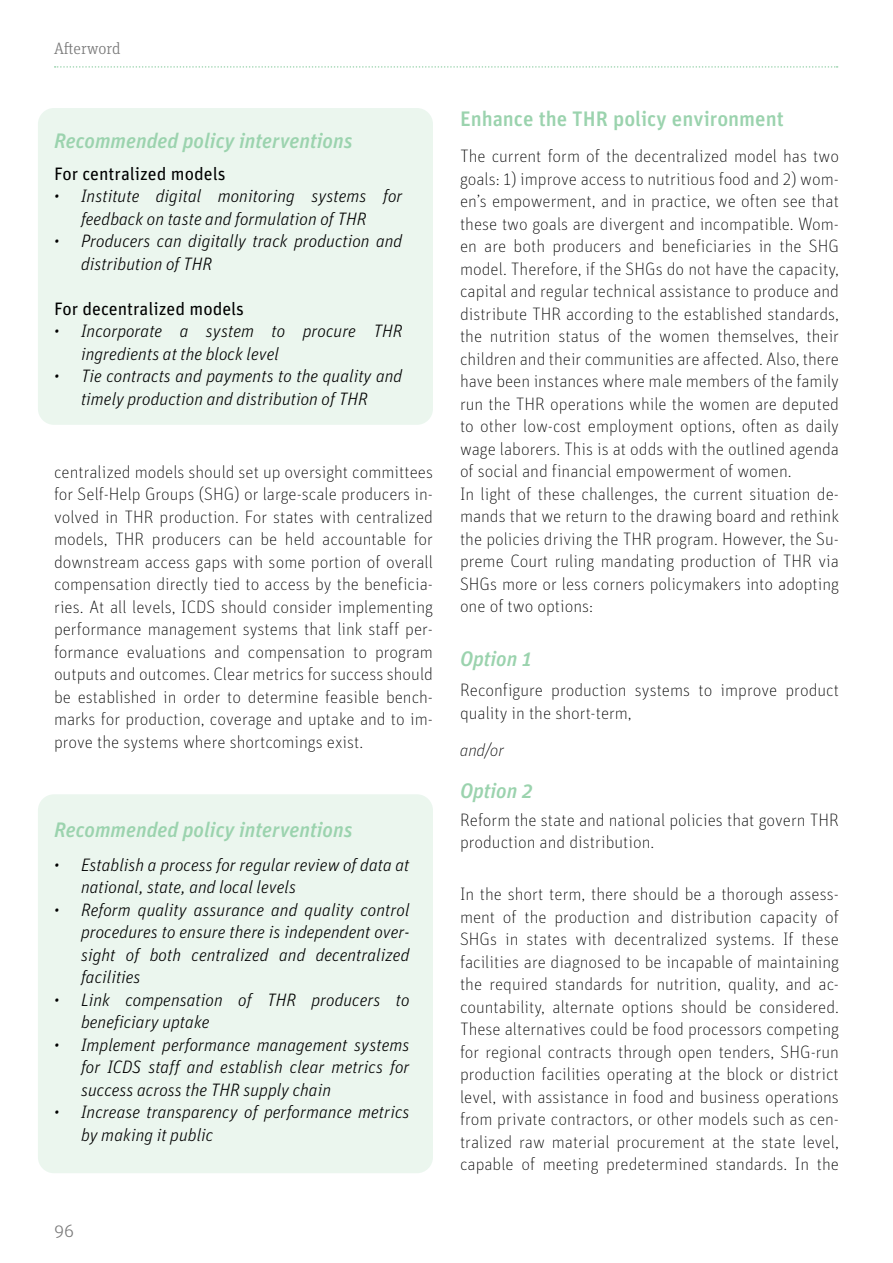
<style>
.page{position:relative;width:893px;height:1263px;background:#fff}
.page>*{position:absolute;margin:0;border:0;box-sizing:border-box;transform-origin:0 0}
.t1{font:italic 500 21px "Unit Pro";color:#9bd3ae}
.t2{font:500 21px "Unit Pro";color:#9bd3ae}
.t3{font:100 18px/22.5px "Unit Pro";color:#000}
.t4{font:italic 300 18px/22.5px "Unit Pro";color:#000}
.t5{font:18px "Unit Pro";color:#000}
.t6{font:italic 100 18px "Unit Pro";color:#000}
.t7{font:300 18px "Unit Pro";color:#787878}
.t8{font:300 16.5px "Unit Slab Pro";color:#787878}
</style>
<div class="page">
<svg style="left:55px;top:66px;width:783px;height:2px"></svg>
<div style="left:38px;top:108px;width:395px;height:317px;background:#ebf6ee;border-radius:16px"></div>
<div style="left:38px;top:794px;width:395px;height:379px;background:#ebf6ee;border-radius:16px"></div>
<p class="t8" style="left:54px;top:38px;width:68px">Afterword</p>
<p class="t1" style="left:54px;top:125px;width:300px">Recommended policy interventions</p>
<p class="t5" style="left:54px;top:161px;width:173px">For centralized models</p>
<p class="t4" style="left:54px;top:184px;width:350px;text-align:center">• Institute digital monitoring systems for feedback on taste and formulation of THR</p>
<p class="t4" style="left:81px;top:229px;width:323px;text-indent:-27px">• Producers can digitally track production and distribution of THR</p>
<p class="t5" style="left:54px;top:296px;width:192px">For decentralized models</p>
<p class="t4" style="left:81px;top:319px;width:323px;text-indent:-27px">• Incorporate a system to procure THR ingredients at the block level</p>
<p class="t4" style="left:54px;top:364px;width:350px;text-align:center">• Tie contracts and payments to the quality and timely production and distribution of THR</p>
<p class="t3" style="left:54px;top:460px;width:380px;text-align:justify">centralized models should set up oversight committees for Self-Help Groups (SHG) or large-scale producers in&shy;volved in THR production. For states with centralized models, THR producers can be held accountable for downstream access gaps with some portion of overall compensation directly tied to access by the beneficia&shy;ries. At all levels, ICDS should consider implementing performance management systems that link staff per&shy;formance evaluations and compensation to program outputs and outcomes. Clear metrics for success should be established in order to determine feasible bench&shy;marks for production, coverage and uptake and to im&shy;prove the systems where shortcomings exist.</p>
<p class="t1" style="left:54px;top:815px;width:300px">Recommended policy interventions</p>
<p class="t4" style="left:81px;top:853px;width:330px;text-indent:-27px">• Establish a process for regular review of data at national, state, and local levels</p>
<p class="t4" style="left:81px;top:898px;width:330px;text-align:justify;text-indent:-27px">• Reform quality assurance and quality control procedures to ensure there is independent over&shy;sight of both centralized and decentralized facilities</p>
<p class="t4" style="left:81px;top:988px;width:330px;text-indent:-27px">• Link compensation of THR producers to beneficiary uptake</p>
<p class="t4" style="left:81px;top:1033px;width:330px;text-align:justify;text-indent:-27px">• Implement performance management systems for ICDS staff and establish clear metrics for success across the THR supply chain</p>
<p class="t4" style="left:81px;top:1100px;width:330px;text-indent:-27px">• Increase transparency of performance metrics by making it public</p>
<p class="t7" style="left:54px;top:1219px;width:22px">96</p>
<p class="t2" style="left:460px;top:104px;width:325px">Enhance the THR policy environment</p>
<p class="t3" style="left:460px;top:145px;width:381px">The current form of the decentralized model has two goals: 1) improve access to nutritious food and 2) wom&shy;en’s empowerment, and in practice, we often see that these two goals are divergent and incompatible. Wom&shy;en are both producers and beneficiaries in the SHG model. Therefore, if the SHGs do not have the capacity, capital and regular technical assistance to produce and distribute THR according to the established standards, the nutrition status of the women themselves, their children and their communities are affected. Also, there have been instances where male members of the family run the THR operations while the women are deputed to other low-cost employment options, often as daily wage laborers. This is at odds with the outlined agenda of social and financial empowerment of women.<br>In light of these challenges, the current situation de&shy;mands that we return to the drawing board and rethink the policies driving the THR program. However, the Su&shy;preme Court ruling mandating production of THR via SHGs more or less corners policymakers into adopting one of two options:</p>
<p class="t1" style="left:460px;top:643px;width:73px">Option 1</p>
<p class="t3" style="left:460px;top:678px;width:380px">Reconfigure production systems to improve product quality in the short-term,</p>
<p class="t6" style="left:460px;top:738px;width:45px">and/or</p>
<p class="t1" style="left:460px;top:775px;width:74px">Option 2</p>
<p class="t3" style="left:460px;top:808px;width:380px">Reform the state and national policies that govern THR production and distribution.</p>
<p class="t3" style="left:460px;top:883px;width:380px;text-align:justify">In the short term, there should be a thorough assess&shy;ment of the production and distribution capacity of SHGs in states with decentralized systems. If these facilities are diagnosed to be incapable of maintaining the required standards for nutrition, quality, and ac&shy;countability, alternate options should be considered.<br>These alternatives could be food processors competing for regional contracts through open tenders, SHG-run production facilities operating at the block or district level, with assistance in food and business operations from private contractors, or other models such as cen&shy;tralized raw material procurement at the state level, capable of meeting predetermined standards. In the</p>
</div>
